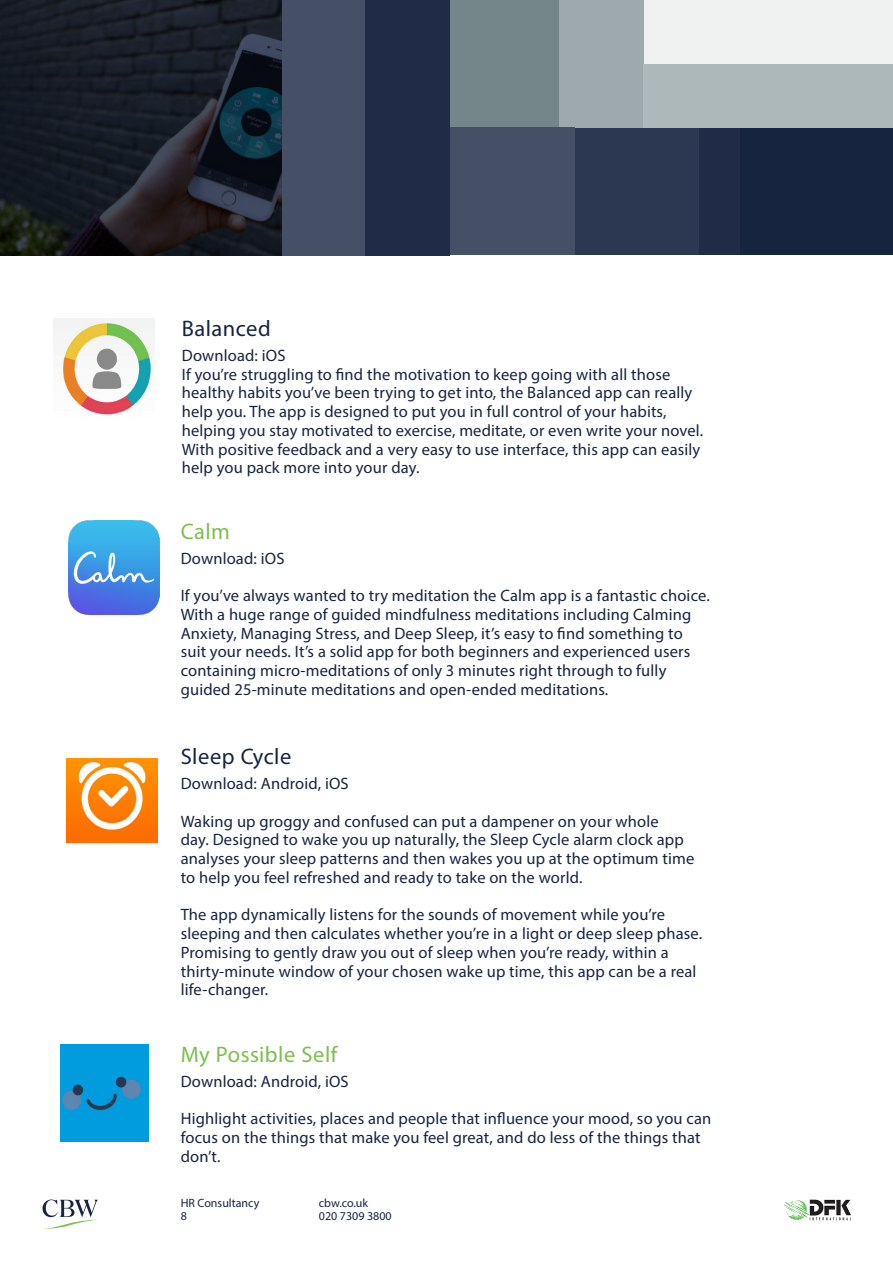
<style>
.page{position:relative;width:893px;height:1263px;background:#fff}
.page>*{position:absolute;margin:0;border:0;box-sizing:border-box;transform-origin:0 0}
.Subtitle{font:22.5px "Myriad Pro";letter-spacing:.02em;color:#7dbf4f}
.Subtitle-2{font:22.5px "Myriad Pro";letter-spacing:.02em;color:#172440}
.Body_New{font:16.5px/18.8px "Myriad Pro";letter-spacing:.01em;color:#172440}
.t1{font:12px/13.5px "Myriad Pro";color:#172440}
</style>
<div class="page">
<div style="left:0;top:0;width:365px;height:255px;background:#454f66"></div>
<img style="left:0;top:0;width:281px;height:255px">
<div style="left:740px;top:128px;width:153px;height:127px;background:#172440"></div>
<div style="left:450px;top:0;width:109px;height:128px;background:#74868a"></div>
<div style="left:643px;top:0;width:250px;height:64px;background:#eff1f1"></div>
<div style="left:575px;top:128px;width:124px;height:127px;background:#2c3751"></div>
<div style="left:559px;top:0;width:84px;height:128px;background:#9da9ac"></div>
<div style="left:699px;top:128px;width:41px;height:127px;background:#202c47"></div>
<div style="left:643px;top:64px;width:250px;height:64px;background:#adb8ba"></div>
<div style="left:365px;top:0;width:85px;height:255px;background:#202c47"></div>
<div style="left:450px;top:128px;width:125px;height:127px;background:#455066"></div>
<img style="left:69px;top:520px;width:90px;height:94px">
<img style="left:66px;top:759px;width:91px;height:84px">
<img style="left:60px;top:1044px;width:89px;height:98px">
<img style="left:53px;top:319px;width:101px;height:96px">
<svg style="left:43px;top:1199px;width:55px;height:30px"></svg>
<img style="left:785px;top:1199px;width:65px;height:22px">
<p class="Subtitle-2" style="left:182px;top:314px;width:91px">Balanced</p>
<p class="Body_New" style="left:182px;top:346px;width:105px">Download: iOS</p>
<p class="Body_New" style="left:182px;top:364px;width:523px">If you’re struggling to find the motivation to keep going with all those healthy habits you’ve been trying to get into, the Balanced app can really help you. The app is designed to put you in full control of your habits, helping you stay motivated to exercise, meditate, or even write your novel.<br>With positive feedback and a very easy to use interface, this app can easily help you pack more into your day.</p>
<p class="Subtitle" style="left:181px;top:517px;width:51px">Calm</p>
<p class="Body_New" style="left:181px;top:548px;width:105px">Download: iOS</p>
<p class="Body_New" style="left:181px;top:586px;width:531px">If you’ve always wanted to try meditation the Calm app is a fantastic choice.<br>With a huge range of guided mindfulness meditations including Calming Anxiety, Managing Stress, and Deep Sleep, it’s easy to find something to suit your needs. It’s a solid app for both beginners and experienced users containing micro-meditations of only 3 minutes right through to fully guided 25-minute meditations and open-ended meditations.</p>
<p class="Subtitle-2" style="left:181px;top:742px;width:112px">Sleep Cycle</p>
<p class="Body_New" style="left:181px;top:774px;width:169px">Download: Android, iOS</p>
<p class="Body_New" style="left:181px;top:811px;width:515px">Waking up groggy and confused can put a dampener on your whole<br>day. Designed to wake you up naturally, the Sleep Cycle alarm clock app analyses your sleep patterns and then wakes you up at the optimum time to help you feel refreshed and ready to take on the world.</p>
<p class="Body_New" style="left:181px;top:905px;width:523px">The app dynamically listens for the sounds of movement while you’re sleeping and then calculates whether you’re in a light or deep sleep phase.<br>Promising to gently draw you out of sleep when you’re ready, within a thirty-minute window of your chosen wake up time, this app can be a real life-changer.</p>
<p class="Subtitle" style="left:181px;top:1040px;width:158px">My Possible Self</p>
<p class="Body_New" style="left:181px;top:1072px;width:169px">Download: Android, iOS</p>
<p class="Body_New" style="left:181px;top:1109px;width:532px">Highlight activities, places and people that influence your mood, so you can focus on the things that make you feel great, and do less of the things that don’t.</p>
<p class="t1" style="left:181px;top:1196px;width:80px">HR Consultancy<br>8</p>
<p class="t1" style="left:319px;top:1196px;width:74px">cbw.co.uk<br>020 7309 3800</p>
</div>
